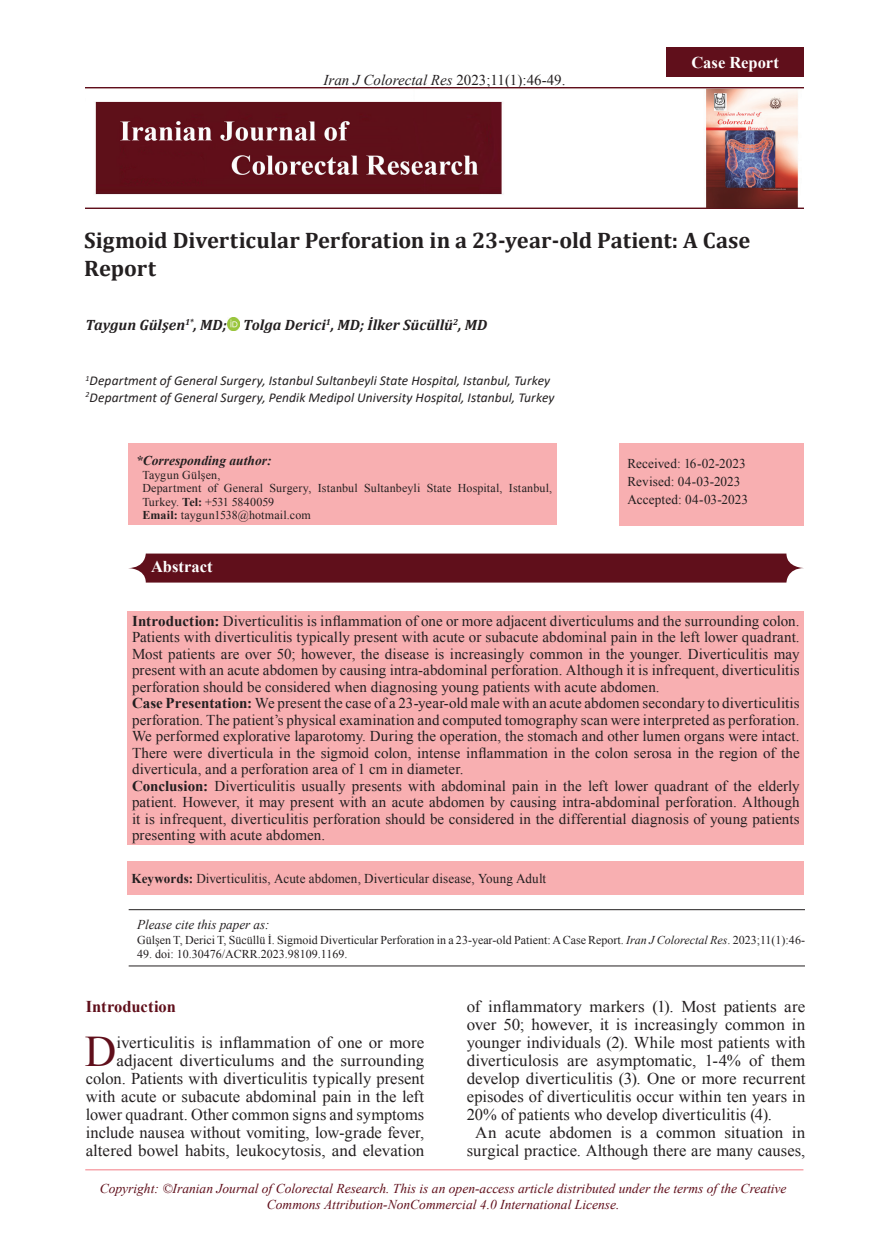
<style>
.page{position:relative;width:889px;height:1242px;background:#fff}
.page>*{position:absolute;margin:0;border:0;box-sizing:border-box;transform-origin:0 0}
.t1{font:43.65px "Times New Roman";color:#600f1b}
.t2{font:700 22.5px/27px "Cambria";letter-spacing:-.005em;color:#231f20}
.t3{font:16.5px/18px "Times New Roman";color:#231f20;text-align:right}
.t4{font:700 16.5px "Times New Roman";color:#fff}
.t5{font:700 16.5px "Times New Roman";color:#600f1b}
.t6{font:15px/16.5px "Times New Roman";letter-spacing:.005em;color:#231f20}
.t7{font:italic 700 15px "Cambria";color:#231f20}
.t8{font:italic 15px "Times New Roman";color:#231f20}
.t9{font:italic 13.5px/16.2px "Times New Roman";color:#600f1b;text-align:center}
.t10{font:italic 13.5px/16.2px "Calibri";letter-spacing:.005em;color:#231f20}
.t11{font:13.5px/18px "Times New Roman";letter-spacing:.005em;color:#231f20}
.t12{font:italic 13.5px "Times New Roman";color:#231f20}
.t13{font:italic 700 13.5px "Times New Roman";color:#231f20}
.t14{font:12px/13.5px "Times New Roman";color:#231f20}
.s1{font-style:normal}
.s2{font-weight:700}
.s3{font-style:italic}
</style>
<div class="page">
<img style="left:85px;top:88px;width:719px;height:121px">
<svg style="left:227px;top:317px;width:13px;height:13px"></svg>
<div style="left:666px;top:48px;width:138px;height:29px;background:#600f1b"></div>
<div style="left:128px;top:611px;width:676px;height:233px;background:#f8afb1"></div>
<hr style="left:129px;top:965px;width:676px;height:1px;background:#231f20">
<hr style="left:129px;top:909px;width:676px;height:1px;background:#231f20">
<div style="left:128px;top:443px;width:428px;height:81px;background:#f8afb1"></div>
<div style="left:619px;top:443px;width:184px;height:82px;background:#f8afb1"></div>
<hr style="left:85px;top:1169px;width:718px;height:1px;background:#f7a7ad">
<div style="left:127px;top:861px;width:677px;height:34px;background:#f8afb1"></div>
<svg style="left:128px;top:553px;width:676px;height:29px;background:#691d28"></svg>
<p class="t8" style="left:323px;top:70px;width:243px">Iran J Colorectal Res <span class="s1">2023;11(1):46-49.</span></p>
<p class="t4" style="left:691px;top:51px;width:89px">Case Report</p>
<h2 class="t2" style="left:84px;top:226px;width:668px">Sigmoid Diverticular Perforation in a 23-year-old Patient: A Case<br>Report</h2>
<p class="t7" style="left:86px;top:314px;width:403px">Taygun Gülşen<sup>1*</sup>, MD; Tolga Derici<sup>1</sup>, MD; İlker Sücüllü<sup>2</sup>, MD</p>
<p class="t10" style="left:86px;top:372px;width:470px"><sup>1</sup>Department of General Surgery, Istanbul Sultanbeyli State Hospital, Istanbul, Turkey<br><sup>2</sup>Department of General Surgery, Pendik Medipol University Hospital, Istanbul, Turkey</p>
<p class="t13" style="left:136px;top:451px;width:137px">*Corresponding author:</p>
<p class="t14" style="left:142px;top:467px;width:411px">Taygun Gülşen,<br>Department of General Surgery, Istanbul Sultanbeyli State Hospital, Istanbul, Turkey. <span class="s2">Tel:</span> +531 5840059<br><span class="s2">Email:</span> taygun1538@hotmail.com</p>
<p class="t11" style="left:627px;top:454px;width:122px">Received: 16-02-2023<br>Revised: 04-03-2023<br>Accepted: 04-03-2023</p>
<p class="t4" style="left:151px;top:554px;width:63px">Abstract</p>
<p class="t6" style="left:132px;top:612px;width:669px"><span class="s2">Introduction:</span> Diverticulitis is inflammation of one or more adjacent diverticulums and the surrounding colon.<br>Patients with diverticulitis typically present with acute or subacute abdominal pain in the left lower quadrant.<br>Most patients are over 50; however, the disease is increasingly common in the younger. Diverticulitis may present with an acute abdomen by causing intra-abdominal perforation. Although it is infrequent, diverticulitis perforation should be considered when diagnosing young patients with acute abdomen.<br><span class="s2">Case Presentation:</span> We present the case of a 23-year-old male with an acute abdomen secondary to diverticulitis perforation. The patient’s physical examination and computed tomography scan were interpreted as perforation.<br>We performed explorative laparotomy. During the operation, the stomach and other lumen organs were intact.<br>There were diverticula in the sigmoid colon, intense inflammation in the colon serosa in the region of the diverticula, and a perforation area of 1 cm in diameter.<br><span class="s2">Conclusion:</span> Diverticulitis usually presents with abdominal pain in the left lower quadrant of the elderly patient. However, it may present with an acute abdomen by causing intra-abdominal perforation. Although it is infrequent, diverticulitis perforation should be considered in the differential diagnosis of young patients presenting with acute abdomen.</p>
<p class="t11" style="left:132px;top:869px;width:416px"><span class="s2">Keywords:</span> Diverticulitis, Acute abdomen, Diverticular disease, Young Adult</p>
<p class="t12" style="left:137px;top:915px;width:134px">Please cite this paper as:</p>
<p class="t14" style="left:137px;top:933px;width:669px">Gülşen T, Derici T, Sücüllü İ. Sigmoid Diverticular Perforation in a 23-year-old Patient: A Case Report. <span class="s3">Iran J Colorectal Res</span>. 2023;11(1):46-</p>
<p class="t14" style="left:137px;top:947px;width:212px">49. doi: 10.30476/ACRR.2023.98109.1169.</p>
<p class="t5" style="left:86px;top:995px;width:92px">Introduction</p>
<h1 class="t1" style="left:85px;top:1021px;width:33px">D</h1>
<p class="t3" style="left:86px;top:1033px;width:340px">iverticulitis is inflammation of one or more adjacent diverticulums and the surrounding colon. Patients with diverticulitis typically present with acute or subacute abdominal pain in the left lower quadrant. Other common signs and symptoms include nausea without vomiting, low-grade fever, altered bowel habits, leukocytosis, and elevation</p>
<p class="t3" style="left:467px;top:997px;width:340px">of inflammatory markers (1). Most patients are</p>
<p class="t3" style="left:467px;top:1015px;width:340px">over 50; however, it is increasingly common in</p>
<p class="t3" style="left:467px;top:1033px;width:340px">younger individuals (2). While most patients with</p>
<p class="t3" style="left:467px;top:1051px;width:340px">diverticulosis are asymptomatic, 1-4% of them</p>
<p class="t3" style="left:467px;top:1069px;width:340px">develop diverticulitis (3). One or more recurrent</p>
<p class="t3" style="left:467px;top:1087px;width:340px">episodes of diverticulitis occur within ten years in</p>
<p class="t3" style="left:467px;top:1105px;width:306px">20% of patients who develop diverticulitis (4).</p>
<p class="t3" style="left:475px;top:1123px;width:331px">An acute abdomen is a common situation in</p>
<p class="t3" style="left:467px;top:1141px;width:340px">surgical practice. Although there are many causes,</p>
<p class="t9" style="left:100px;top:1180px;width:688px">Copyright: ©Iranian Journal of Colorectal Research. This is an open-access article distributed under the terms of the Creative<br>Commons Attribution-NonCommercial 4.0 International License.</p>
</div>
